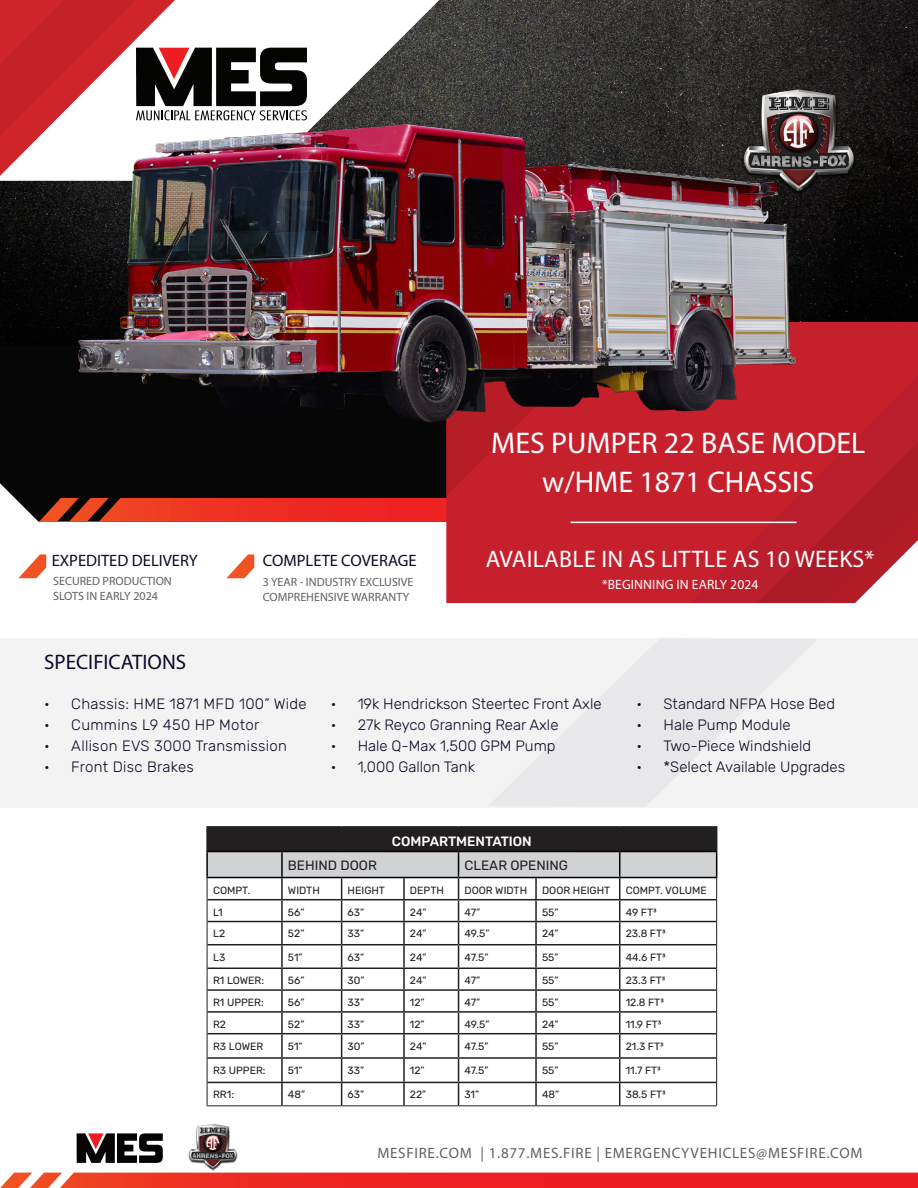
<style>
.page{position:relative;width:918px;height:1188px;background:#fff}
.page>*{position:absolute;margin:0;border:0;box-sizing:border-box;transform-origin:0 0}
.t1{font:30px "Myriad Pro";color:#fff}
.t2{font:24px "Myriad Pro";letter-spacing:.01em;color:#fff}
.t3{font:21px "Myriad Pro";color:#100827}
.t4{font:16.5px "Myriad Pro";color:#100827}
.t5{font:300 15px "Rubik";color:#100827}
.t6{font:300 15px "Rubik";letter-spacing:.02em;color:#100827}
.t7{font:15px "Myriad Pro";letter-spacing:.05em;color:#5c6165}
.t8{font:13.5px "Rubik";color:#231f20}
.t9{font:13.5px "Myriad Pro";letter-spacing:.01em;color:#fff}
.t10{font:500 13.5px "Rubik";color:#fff}
.t11{font:12px/15px "Myriad Pro";color:#5c6165}
.t12{font:10.5px "Rubik";color:#231f20}
</style>
<div class="page">
<div style="left:0;top:638px;width:918px;height:170px;background:#f3f3f4"></div>
<svg style="left:489px;top:639px;width:327px;height:168px"></svg>
<img style="left:0;top:0;width:918px;height:346px">
<div style="left:0;top:346px;width:18px;height:155px;background:#050605"></div>
<svg style="left:0;top:0;width:439px;height:181px"></svg>
<svg style="left:0;top:0;width:307px;height:176px"></svg>
<svg style="left:77px;top:1133px;width:86px;height:30px"></svg>
<svg style="left:0;top:1173px;width:918px;height:15px;background:#ee2d2a"></svg>
<hr style="left:206px;top:826px;width:76px;height:2px;background:#231f20">
<hr style="left:206px;top:828px;width:2px;height:23px;background:#231f20">
<hr style="left:282px;top:826px;width:60px;height:2px;background:#231f20">
<hr style="left:342px;top:826px;width:62px;height:2px;background:#231f20">
<hr style="left:404px;top:826px;width:55px;height:2px;background:#231f20">
<hr style="left:459px;top:826px;width:77px;height:2px;background:#231f20">
<hr style="left:536px;top:826px;width:84px;height:2px;background:#231f20">
<hr style="left:620px;top:826px;width:97px;height:2px;background:#231f20">
<hr style="left:207px;top:1105px;width:75px;height:1px;background:#231f20">
<hr style="left:282px;top:1105px;width:60px;height:1px;background:#231f20">
<hr style="left:342px;top:1105px;width:62px;height:1px;background:#231f20">
<hr style="left:404px;top:1105px;width:55px;height:1px;background:#231f20">
<hr style="left:459px;top:1105px;width:77px;height:1px;background:#231f20">
<hr style="left:536px;top:1105px;width:84px;height:1px;background:#231f20">
<hr style="left:620px;top:1105px;width:97px;height:1px;background:#231f20">
<svg style="left:207px;top:828px;width:510px;height:277px"></svg>
<hr style="left:620px;top:877px;width:97px;height:1px;background:#000">
<hr style="left:206px;top:851px;width:76px;height:1px;background:#000">
<hr style="left:206px;top:852px;width:2px;height:25px;background:#000">
<hr style="left:281px;top:852px;width:2px;height:25px;background:#000">
<hr style="left:206px;top:877px;width:76px;height:1px;background:#000">
<img style="left:742px;top:87px;width:114px;height:109px">
<img style="left:79px;top:125px;width:716px;height:197px">
<img style="left:188px;top:1124px;width:50px;height:46px">
<svg style="left:18px;top:322px;width:900px;height:281px;background:#904247"></svg>
<p class="t4" style="left:52px;top:551px;width:147px">EXPEDITED DELIVERY</p>
<p class="t4" style="left:263px;top:551px;width:155px">COMPLETE COVERAGE</p>
<p class="t11" style="left:53px;top:574px;width:120px">SECURED PRODUCTION<br>SLOTS IN EARLY 2024</p>
<p class="t3" style="left:44px;top:649px;width:143px">SPECIFICATIONS</p>
<p class="t11" style="left:263px;top:574px;width:152px">3 YEAR - INDUSTRY EXCLUSIVE<br>COMPREHENSIVE WARRANTY</p>
<p class="t1" style="left:491px;top:424px;width:376px">MES PUMPER 22 BASE MODEL</p>
<p class="t1" style="left:542px;top:463px;width:273px">w/HME 1871 CHASSIS</p>
<p class="t2" style="left:486px;top:544px;width:390px">AVAILABLE IN AS LITTLE AS 10 WEEKS*</p>
<p class="t9" style="left:602px;top:576px;width:158px">*BEGINNING IN EARLY 2024</p>
<p class="t6" style="left:44px;top:696px;width:264px">• Chassis: HME 1871 MFD 100” Wide</p>
<p class="t6" style="left:44px;top:717px;width:217px">• Cummins L9 450 HP Motor</p>
<p class="t6" style="left:44px;top:738px;width:244px">• Allison EVS 3000 Transmission</p>
<p class="t6" style="left:44px;top:759px;width:151px">• Front Disc Brakes</p>
<p class="t5" style="left:331px;top:696px;width:272px">• 19k Hendrickson Steertec Front Axle</p>
<p class="t5" style="left:331px;top:717px;width:229px">• 27k Reyco Granning Rear Axle</p>
<p class="t5" style="left:331px;top:738px;width:226px">• Hale Q-Max 1,500 GPM Pump</p>
<p class="t5" style="left:331px;top:759px;width:146px">• 1,000 Gallon Tank</p>
<p class="t10" style="left:392px;top:833px;width:141px">COMPARTMENTATION</p>
<p class="t8" style="left:288px;top:858px;width:90px">BEHIND DOOR</p>
<p class="t8" style="left:465px;top:858px;width:105px">CLEAR OPENING</p>
<p class="t5" style="left:637px;top:696px;width:200px">• Standard NFPA Hose Bed</p>
<p class="t5" style="left:637px;top:717px;width:156px">• Hale Pump Module</p>
<p class="t5" style="left:637px;top:738px;width:176px">• Two-Piece Windshield</p>
<p class="t5" style="left:637px;top:759px;width:210px">• *Select Available Upgrades</p>
<p class="t12" style="left:213px;top:884px;width:39px">COMPT.</p>
<p class="t12" style="left:288px;top:884px;width:33px">WIDTH</p>
<p class="t12" style="left:348px;top:884px;width:39px">HEIGHT</p>
<p class="t12" style="left:410px;top:884px;width:35px">DEPTH</p>
<p class="t12" style="left:465px;top:884px;width:64px">DOOR WIDTH</p>
<p class="t12" style="left:542px;top:884px;width:70px">DOOR HEIGHT</p>
<p class="t12" style="left:626px;top:884px;width:83px">COMPT. VOLUME</p>
<p class="t12" style="left:213px;top:906px;width:11px">L1</p>
<p class="t12" style="left:288px;top:906px;width:18px">56”</p>
<p class="t12" style="left:348px;top:906px;width:18px">63”</p>
<p class="t12" style="left:410px;top:906px;width:18px">24”</p>
<p class="t12" style="left:465px;top:906px;width:17px">47”</p>
<p class="t12" style="left:542px;top:906px;width:18px">55”</p>
<p class="t12" style="left:626px;top:906px;width:33px">49 FT3</p>
<p class="t12" style="left:213px;top:928px;width:14px">L2</p>
<p class="t12" style="left:288px;top:928px;width:18px">52”</p>
<p class="t12" style="left:348px;top:928px;width:18px">33”</p>
<p class="t12" style="left:410px;top:928px;width:18px">24”</p>
<p class="t12" style="left:465px;top:928px;width:26px">49.5”</p>
<p class="t12" style="left:542px;top:928px;width:18px">24”</p>
<p class="t12" style="left:626px;top:928px;width:42px">23.8 FT3</p>
<p class="t12" style="left:213px;top:951px;width:14px">L3</p>
<p class="t12" style="left:288px;top:951px;width:16px">51”</p>
<p class="t12" style="left:348px;top:951px;width:18px">63”</p>
<p class="t12" style="left:410px;top:951px;width:18px">24”</p>
<p class="t12" style="left:465px;top:951px;width:25px">47.5”</p>
<p class="t12" style="left:542px;top:951px;width:18px">55”</p>
<p class="t12" style="left:626px;top:951px;width:42px">44.6 FT3</p>
<p class="t12" style="left:213px;top:974px;width:53px">R1 LOWER:</p>
<p class="t12" style="left:288px;top:974px;width:18px">56”</p>
<p class="t12" style="left:348px;top:974px;width:19px">30”</p>
<p class="t12" style="left:410px;top:974px;width:18px">24”</p>
<p class="t12" style="left:465px;top:974px;width:17px">47”</p>
<p class="t12" style="left:542px;top:974px;width:18px">55”</p>
<p class="t12" style="left:626px;top:974px;width:41px">23.3 FT3</p>
<p class="t12" style="left:213px;top:996px;width:52px">R1 UPPER:</p>
<p class="t12" style="left:288px;top:996px;width:18px">56”</p>
<p class="t12" style="left:348px;top:996px;width:18px">33”</p>
<p class="t12" style="left:410px;top:996px;width:16px">12”</p>
<p class="t12" style="left:465px;top:996px;width:17px">47”</p>
<p class="t12" style="left:542px;top:996px;width:18px">55”</p>
<p class="t12" style="left:626px;top:996px;width:40px">12.8 FT3</p>
<p class="t12" style="left:213px;top:1018px;width:15px">R2</p>
<p class="t12" style="left:288px;top:1018px;width:18px">52”</p>
<p class="t12" style="left:348px;top:1018px;width:18px">33”</p>
<p class="t12" style="left:410px;top:1018px;width:16px">12”</p>
<p class="t12" style="left:465px;top:1018px;width:26px">49.5”</p>
<p class="t12" style="left:542px;top:1018px;width:18px">24”</p>
<p class="t12" style="left:626px;top:1018px;width:37px">11.9 FT3</p>
<p class="t12" style="left:213px;top:1040px;width:52px">R3 LOWER</p>
<p class="t12" style="left:288px;top:1040px;width:16px">51”</p>
<p class="t12" style="left:348px;top:1040px;width:19px">30”</p>
<p class="t12" style="left:410px;top:1040px;width:18px">24”</p>
<p class="t12" style="left:465px;top:1040px;width:25px">47.5”</p>
<p class="t12" style="left:542px;top:1040px;width:18px">55”</p>
<p class="t12" style="left:626px;top:1040px;width:39px">21.3 FT3</p>
<p class="t12" style="left:213px;top:1064px;width:54px">R3 UPPER:</p>
<p class="t12" style="left:288px;top:1064px;width:16px">51”</p>
<p class="t12" style="left:348px;top:1064px;width:18px">33”</p>
<p class="t12" style="left:410px;top:1064px;width:16px">12”</p>
<p class="t12" style="left:465px;top:1064px;width:25px">47.5”</p>
<p class="t12" style="left:542px;top:1064px;width:18px">55”</p>
<p class="t12" style="left:626px;top:1064px;width:37px">11.7 FT3</p>
<p class="t12" style="left:213px;top:1089px;width:22px">RR1:</p>
<p class="t12" style="left:288px;top:1089px;width:19px">48”</p>
<p class="t12" style="left:348px;top:1089px;width:18px">63”</p>
<p class="t12" style="left:410px;top:1089px;width:18px">22”</p>
<p class="t12" style="left:465px;top:1089px;width:16px">31”</p>
<p class="t12" style="left:542px;top:1089px;width:19px">48”</p>
<p class="t12" style="left:626px;top:1089px;width:42px">38.5 FT3</p>
<p class="t7" style="left:377px;top:1144px;width:487px">MESFIRE.COM | 1.877.MES.FIRE | EMERGENCYVEHICLES@MESFIRE.COM</p>
</div>
